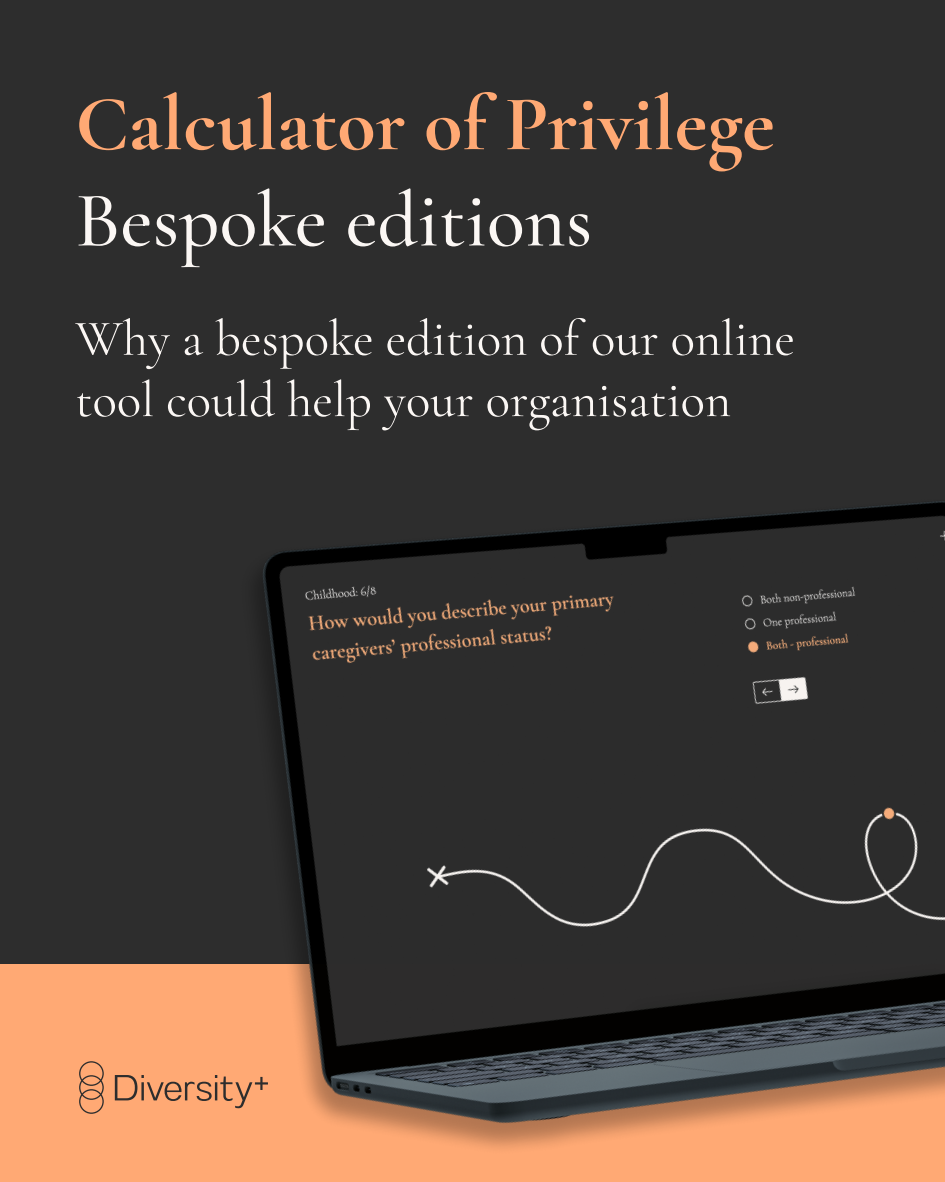
<style>
.page{position:relative;width:945px;height:1182px;background:#fff}
.page>*{position:absolute;margin:0;border:0;box-sizing:border-box;transform-origin:0 0}
.t1{font:700 78.75px "Cormorant Garamond";color:#ffa974}
.t2{font:500 78.75px "Cormorant Garamond";color:#fbf7f4}
.t3{font:50.75px/61.2px "Cormorant Garamond";color:#fbf7f4}
</style>
<div class="page">
<div style="left:0;top:0;width:945px;height:1179px;background:#2d2d2d"></div>
<div style="left:0;top:964px;width:945px;height:217px;background:#ffa974"></div>
<img style="left:79px;top:501px;width:866px;height:647px">
<h1 class="t1" style="left:75px;top:75px;width:701px">Calculator of Privilege</h1>
<h1 class="t2" style="left:75px;top:172px;width:518px">Bespoke editions</h1>
<p class="t3" style="left:75px;top:308px;width:721px">Why a bespoke edition of our online tool could help your organisation</p>
</div>
